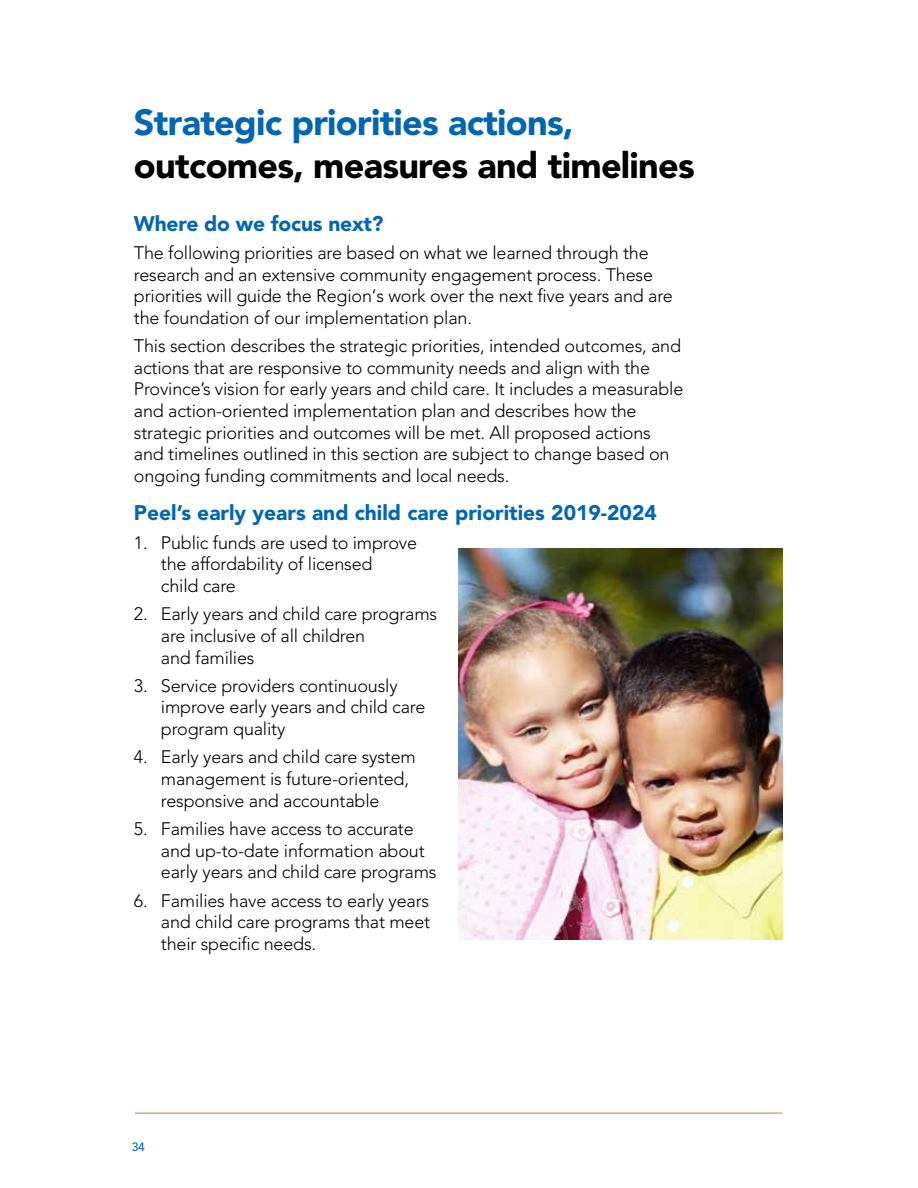
<style>
.page{position:relative;width:918px;height:1188px;background:#fff}
.page>*{position:absolute;margin:0;border:0;box-sizing:border-box;transform-origin:0 0}
.t1{font:900 36px "Avenir LT Std";letter-spacing:-.02em;color:#000}
.t2{font:900 36px "Avenir LT Std";letter-spacing:-.02em;color:#0066b3}
.t3{font:900 21px "Avenir LT Std";color:#0066b3}
.t4{font:300 18px/21.6px "Avenir LT Std";letter-spacing:-.01em;color:#000}
.t5{font:500 12px "Avenir";color:#0066b3}
</style>
<div class="page">
<hr style="left:135px;top:1112px;width:647px;height:2px;background:#eb9c78">
<img style="left:459px;top:549px;width:323px;height:391px">
<h1 class="t2" style="left:134px;top:101px;width:441px">Strategic priorities actions,</h1>
<h1 class="t1" style="left:134px;top:144px;width:562px">outcomes, measures and timelines</h1>
<p class="t3" style="left:134px;top:211px;width:251px">Where do we focus next?</p>
<p class="t4" style="left:134px;top:242px;width:541px">The following priorities are based on what we learned through the research and an extensive community engagement process. These priorities will guide the Region‘s work over the next five years and are the foundation of our implementation plan.</p>
<p class="t4" style="left:134px;top:335px;width:551px">This section describes the strategic priorities, intended outcomes, and actions that are responsive to community needs and align with the Province’s vision for early years and child care. It includes a measurable and action-oriented implementation plan and describes how the strategic priorities and outcomes will be met. All proposed actions and timelines outlined in this section are subject to change based on ongoing funding commitments and local needs.</p>
<p class="t3" style="left:134px;top:500px;width:525px">Peel’s early years and child care priorities 2019-2024</p>
<p class="t4" style="left:161px;top:532px;width:258px;text-indent:-27px">1. Public funds are used to improve the affordability of licensed<br>child care</p>
<p class="t4" style="left:161px;top:603px;width:278px;text-indent:-27px">2. Early years and child care programs are inclusive of all children<br>and families</p>
<p class="t4" style="left:161px;top:675px;width:266px;text-indent:-27px">3. Service providers continuously improve early years and child care program quality</p>
<p class="t4" style="left:161px;top:746px;width:256px;text-indent:-27px">4. Early years and child care system management is future-oriented, responsive and accountable</p>
<p class="t4" style="left:161px;top:818px;width:277px;text-indent:-27px">5. Families have access to accurate and up-to-date information about early years and child care programs</p>
<p class="t4" style="left:161px;top:890px;width:271px;text-align:justify;text-indent:-27px">6. Families have access to early years and child care programs that meet their specific needs.</p>
<p class="t5" style="left:132px;top:1137px;width:15px">34</p>
</div>
